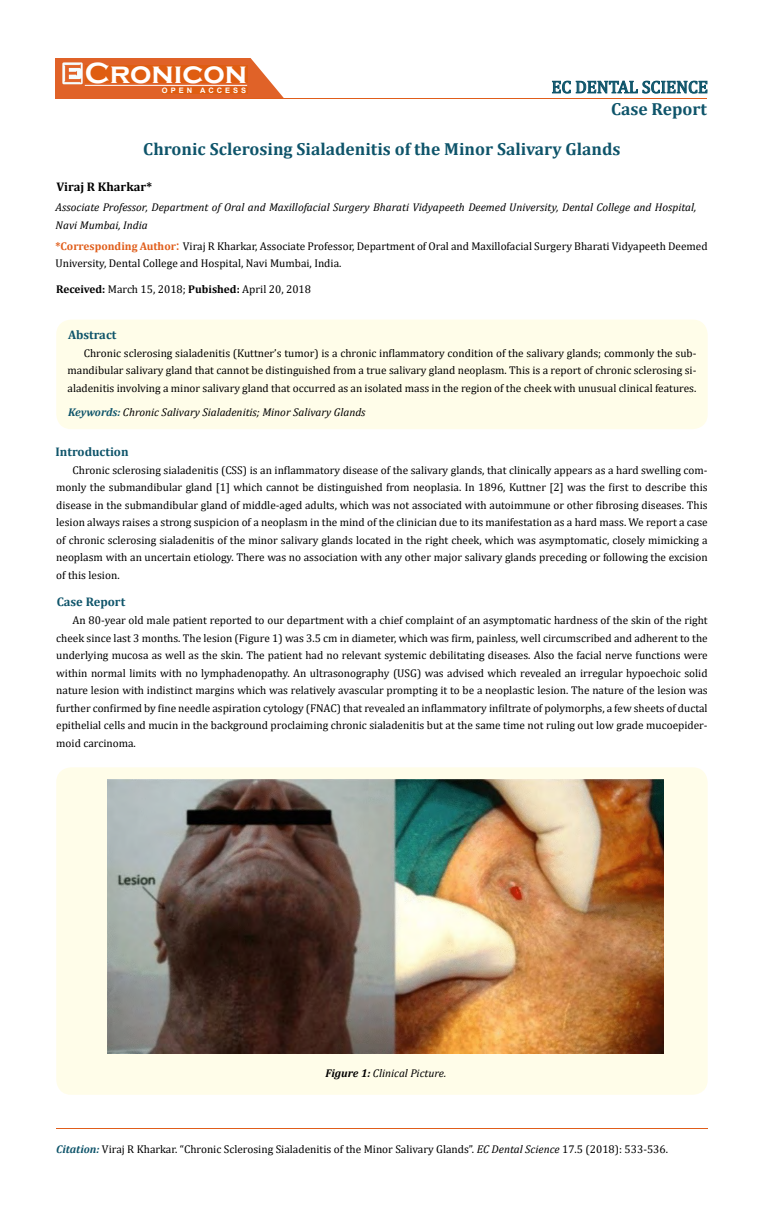
<style>
.page{position:relative;width:764px;height:1217px;background:#fff}
.page>*{position:absolute;margin:0;border:0;box-sizing:border-box;transform-origin:0 0}
.t1{font:700 30px "Copperplate Gothic";color:#fff}
.t2{font:700 17.5px "Cambria";color:#0e546a}
.t3{font:17.5px "Cambria";color:#0e546a}
.t4{font:700 12.5px "Cambria";color:#0e546a}
.t5{font:700 12.5px "Cambria";color:#000}
.t6{font:11.25px/17.5px "Cambria";color:#000;text-align:justify}
.t7{font:italic 11.25px/17.5px "Cambria";color:#000}
.t8{font:700 7.5px "Arial";letter-spacing:.4em;color:#fff}
.s1{font-weight:700;color:#e05d1a}
.s2{font-size:15px;color:#e05d1a}
.s3{font-weight:700}
.s4{font-weight:700;color:#0e546a}
.s5{font-weight:700;font-style:italic;color:#0e546a}
.s6{font-style:italic}
</style>
<div class="page">
<div style="left:56px;top:58px;width:242px;height:41px;background:#e06228"></div>
<svg style="left:250px;top:58px;width:48px;height:40px"></svg>
<img style="left:62px;top:62px;width:21px;height:22px">
<div style="left:85px;top:66px;width:162px;height:17px;background:#df5d11"></div>
<div style="left:162px;top:87px;width:85px;height:6px;background:#df5d11"></div>
<svg style="left:552px;top:80px;width:155px;height:14px"></svg>
<hr style="left:85px;top:85px;width:162px;height:1px;background:#fff">
<hr style="left:232px;top:98px;width:475px;height:1px;background:#e05d1a">
<hr style="left:56px;top:1128px;width:651px;height:1px;background:#e05d1a">
<div style="left:56px;top:319px;width:651px;height:110px;background:#fffde9;border-radius:15px"></div>
<div style="left:56px;top:767px;width:651px;height:327px;background:#fffde9;border-radius:15px"></div>
<img style="left:108px;top:779px;width:556px;height:274px">
<h1 class="t1" style="left:85px;top:56px;width:164px">Cronicon</h1>
<p class="t8" style="left:162px;top:85px;width:86px">OPEN ACCESS</p>
<h2 class="t3" style="left:551px;top:77px;width:158px">EC DENTAL SCIENCE</h2>
<h2 class="t2" style="left:611px;top:96px;width:97px">Case Report</h2>
<h2 class="t2" style="left:143px;top:137px;width:479px">Chronic Sclerosing Sialadenitis of the Minor Salivary Glands</h2>
<p class="t5" style="left:56px;top:178px;width:97px">Viraj R Kharkar*</p>
<p class="t7" style="left:56px;top:198px;width:642px">Associate Professor, Department of Oral and Maxillofacial Surgery Bharati Vidyapeeth Deemed University, Dental College and Hospital,<br>Navi Mumbai, India</p>
<p class="t6" style="left:55px;top:237px;width:653px"><span class="s1">*Corresponding Author</span><span class="s2">:</span> Viraj R Kharkar, Associate Professor, Department of Oral and Maxillofacial Surgery Bharati Vidyapeeth Deemed<br>University, Dental College and Hospital, Navi Mumbai, India.</p>
<p class="t6" style="left:56px;top:280px;width:256px"><span class="s3">Received:</span> March 15, 2018; <span class="s3">Pubished:</span> April 20, 2018</p>
<p class="t4" style="left:68px;top:326px;width:50px">Abstract</p>
<p class="t6" style="left:68px;top:344px;width:630px;text-indent:16px">Chronic sclerosing sialadenitis (Kuttner’s tumor) is a chronic inflammatory condition of the salivary glands; commonly the sub&shy;mandibular salivary gland that cannot be distinguished from a true salivary gland neoplasm. This is a report of chronic sclerosing si&shy;aladenitis involving a minor salivary gland that occurred as an isolated mass in the region of the cheek with unusual clinical features.</p>
<p class="t7" style="left:68px;top:402px;width:299px"><span class="s4">Keywords:</span> Chronic Salivary Sialadenitis; Minor Salivary Glands</p>
<p class="t4" style="left:55px;top:443px;width:75px">Introduction</p>
<p class="t6" style="left:56px;top:461px;width:653px;text-indent:16px">Chronic sclerosing sialadenitis (CSS) is an inflammatory disease of the salivary glands, that clinically appears as a hard swelling com&shy;monly the submandibular gland [1] which cannot be distinguished from neoplasia. In 1896, Kuttner [2] was the first to describe this disease in the submandibular gland of middle-aged adults, which was not associated with autoimmune or other fibrosing diseases. This lesion always raises a strong suspicion of a neoplasm in the mind of the clinician due to its manifestation as a hard mass. We report a case of chronic sclerosing sialadenitis of the minor salivary glands located in the right cheek, which was asymptomatic, closely mimicking a neoplasm with an uncertain etiology. There was no association with any other major salivary glands preceding or following the excision of this lesion.</p>
<p class="t4" style="left:57px;top:593px;width:70px">Case Report</p>
<p class="t6" style="left:56px;top:611px;width:653px;text-indent:16px">An 80-year old male patient reported to our department with a chief complaint of an asymptomatic hardness of the skin of the right cheek since last 3 months. The lesion (Figure 1) was 3.5 cm in diameter, which was firm, painless, well circumscribed and adherent to the underlying mucosa as well as the skin. The patient had no relevant systemic debilitating diseases. Also the facial nerve functions were within normal limits with no lymphadenopathy. An ultrasonography (USG) was advised which revealed an irregular hypoechoic solid nature lesion with indistinct margins which was relatively avascular prompting it to be a neoplastic lesion. The nature of the lesion was further confirmed by fine needle aspiration cytology (FNAC) that revealed an inflammatory infiltrate of polymorphs, a few sheets of ductal epithelial cells and mucin in the background proclaiming chronic sialadenitis but at the same time not ruling out low grade mucoepider&shy;moid carcinoma.</p>
<p class="t7" style="left:325px;top:1064px;width:122px"><span class="s3">Figure 1:</span> Clinical Picture.</p>
<p class="t6" style="left:56px;top:1140px;width:613px"><span class="s5">Citation:</span> Viraj R Kharkar. “Chronic Sclerosing Sialadenitis of the Minor Salivary Glands”. <span class="s6">EC Dental Science</span> 17.5 (2018): 533-536.</p>
</div>
